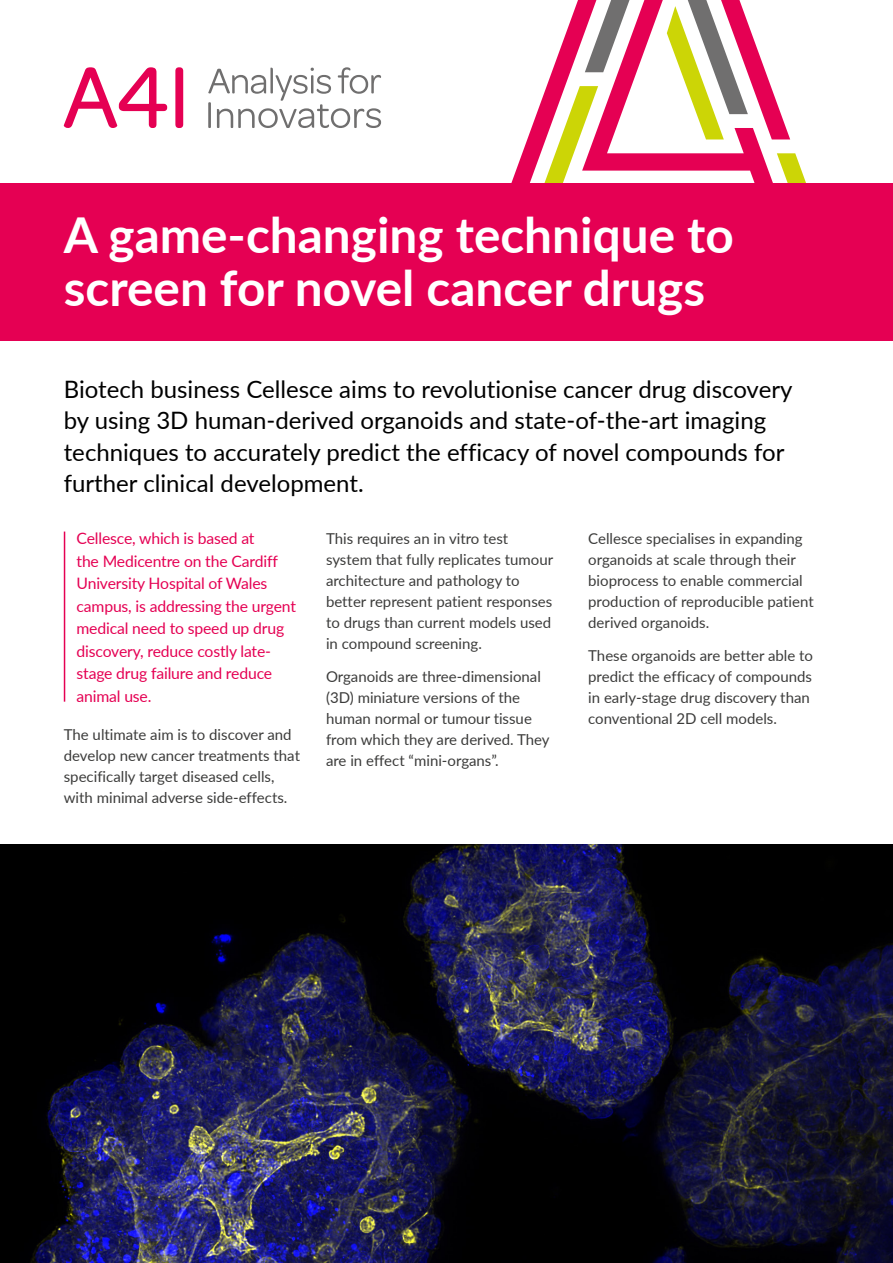
<style>
.page{position:relative;width:893px;height:1263px;background:#fff}
.page>*{position:absolute;margin:0;border:0;box-sizing:border-box;transform-origin:0 0}
.Headline{font:700 49.5px/52.5px "Lato";color:#fff}
.First_para{font:24px/31.5px "Lato";color:#000}
.Call_out{font:15.75px/22.5px "Lato";letter-spacing:-.01em;color:#e50053}
.Body_large{font:15px/21px "Lato";color:#3c3c3b}
</style>
<div class="page">
<img style="left:0;top:844px;width:893px;height:419px">
<svg style="left:64px;top:67px;width:103px;height:61px"></svg>
<div style="left:175px;top:67px;width:8px;height:61px;background:#e50053;border-radius:4px"></div>
<svg style="left:208px;top:67px;width:173px;height:61px"></svg>
<svg style="left:511px;top:0;width:71px;height:183px"></svg>
<svg style="left:533px;top:86px;width:273px;height:97px"></svg>
<svg style="left:582px;top:0;width:203px;height:183px"></svg>
<div style="left:0;top:183px;width:893px;height:157px;background:#e50053"></div>
<hr style="left:64px;top:531px;width:1px;height:171px;background:#e50053">
<p class="Headline" style="left:64px;top:207px;width:671px">A game-changing technique to screen for novel cancer drugs</p>
<p class="First_para" style="left:64px;top:372px;width:730px">Biotech business Cellesce aims to revolutionise cancer drug discovery by using 3D human-derived organoids and state-of-the-art imaging techniques to accurately predict the efficacy of novel compounds for further clinical development.</p>
<p class="Call_out" style="left:77px;top:527px;width:221px">Cellesce, which is based at<br>the Medicentre on the Cardiff<br>University Hospital of Wales campus, is addressing the urgent medical need to speed up drug discovery, reduce costly late&shy;stage drug failure and reduce animal use.</p>
<p class="Body_large" style="left:64px;top:723px;width:238px">The ultimate aim is to discover and develop new cancer treatments that specifically target diseased cells, with minimal adverse side-effects.</p>
<p class="Body_large" style="left:326px;top:527px;width:229px">This requires an in vitro test system that fully replicates tumour architecture and pathology to better represent patient responses to drugs than current models used in compound screening.</p>
<p class="Body_large" style="left:326px;top:666px;width:225px">Organoids are three-dimensional (3D) miniature versions of the human normal or tumour tissue from which they are derived. They are in effect “mini-organs”.</p>
<p class="Body_large" style="left:588px;top:527px;width:227px">Cellesce specialises in expanding organoids at scale through their bioprocess to enable commercial production of reproducible patient derived organoids.</p>
<p class="Body_large" style="left:588px;top:645px;width:226px">These organoids are better able to predict the efficacy of compounds in early-stage drug discovery than conventional 2D cell models.</p>
</div>
